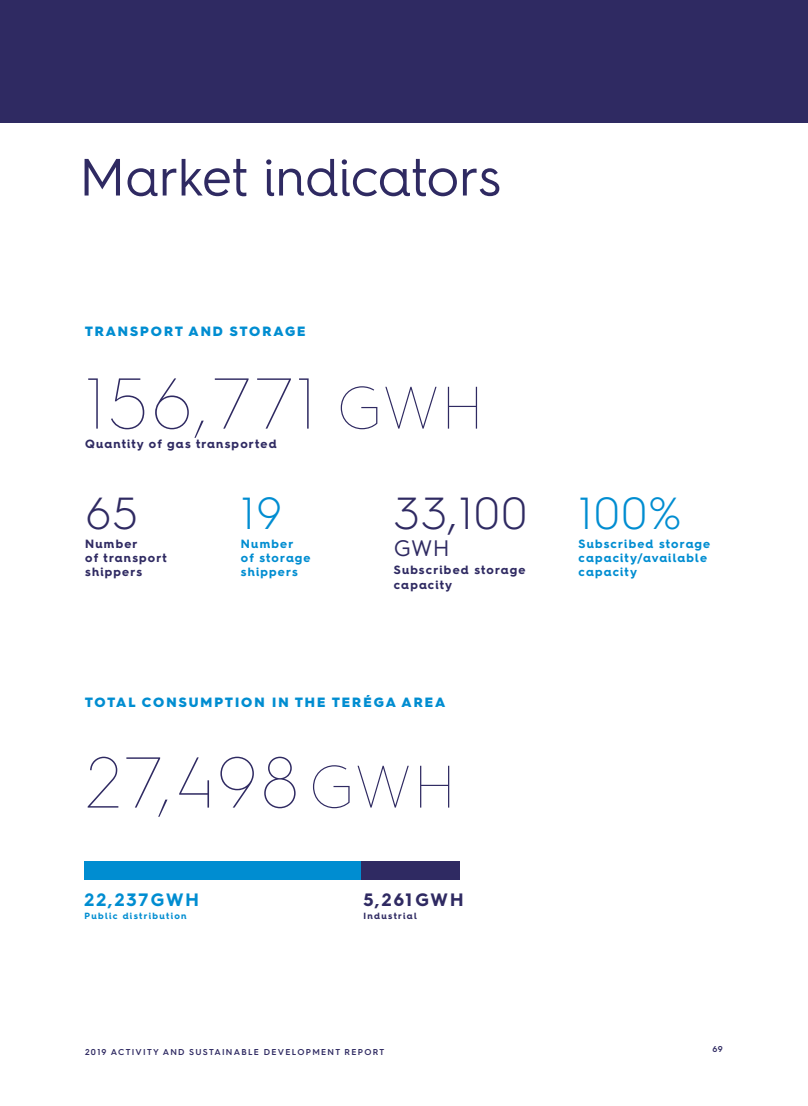
<style>
.page{position:relative;width:808px;height:1106px;background:#fff}
.page>*{position:absolute;margin:0;border:0;box-sizing:border-box;transform-origin:0 0}
.t1{font:100 72px "Hurme Geometric Sans 4";letter-spacing:.025em;color:#2f2a62}
.t2{font:52.5px "Hurme Geometric Sans 4";letter-spacing:-.02em;color:#2f2a62}
.t3{font:300 45px "Hurme Geometric Sans 4";letter-spacing:.025em;color:#2f2a62}
.t4{font:300 45px "Hurme Geometric Sans 4";color:#008dd1}
.t5{font:22.5px "Hurme Geometric Sans 4";color:#2f2a62}
.t6{font:700 18px "Hurme Geometric Sans 4";letter-spacing:.12em;color:#008dd1}
.t7{font:700 18px "Hurme Geometric Sans 4";letter-spacing:.12em;color:#2f2a62}
.t8{font:900 13.5px "Hurme Geometric Sans 4";letter-spacing:.15em;color:#008dd1}
.t9{font:700 12px/14.2px "Hurme Geometric Sans 4";letter-spacing:.1em;color:#2f2a62}
.t10{font:700 12px/14.2px "Hurme Geometric Sans 4";letter-spacing:.1em;color:#008dd1}
.t11{font:700 9px "Hurme Geometric Sans 4";letter-spacing:.15em;color:#008dd1}
.t12{font:700 9px "Hurme Geometric Sans 4";letter-spacing:.145em;color:#2f2a62}
.t13{font:600 8.55px "Hurme Geometric Sans 4";letter-spacing:.15em;color:#2f2a62}
.s1{font-size:60px}
</style>
<div class="page">
<div style="left:0;top:0;width:808px;height:123px;background:#2f2a62"></div>
<div style="left:84px;top:861px;width:277px;height:18px;background:#008dd1"></div>
<div style="left:361px;top:861px;width:98px;height:18px;background:#2f2a62"></div>
<h2 class="t2" style="left:79px;top:140px;width:423px">Market indicators</h2>
<p class="t8" style="left:85px;top:322px;width:222px">TRANSPORT AND STORAGE</p>
<h1 class="t1" style="left:85px;top:356px;width:400px">156,771 <span class="s1">GWH</span></h1>
<p class="t9" style="left:85px;top:436px;width:193px">Quantity of gas transported</p>
<h3 class="t3" style="left:85px;top:483px;width:54px">65</h3>
<p class="t9" style="left:85px;top:536px;width:83px">Number<br>of transport shippers</p>
<h3 class="t4" style="left:241px;top:483px;width:43px">19</h3>
<p class="t10" style="left:241px;top:536px;width:71px">Number<br>of storage shippers</p>
<h3 class="t3" style="left:394px;top:483px;width:135px">33,100</h3>
<h3 class="t5" style="left:394px;top:532px;width:58px">GWH</h3>
<p class="t9" style="left:394px;top:563px;width:133px">Subscribed storage capacity</p>
<p class="t8" style="left:85px;top:692px;width:362px">TOTAL CONSUMPTION IN THE TERÉGA AREA</p>
<h1 class="t1" style="left:85px;top:735px;width:373px">27,498<span class="s1">GWH</span></h1>
<h3 class="t6" style="left:84px;top:887px;width:116px">22,237GWH</h3>
<p class="t11" style="left:84px;top:909px;width:104px">Public distribution</p>
<h3 class="t7" style="left:363px;top:887px;width:102px">5,261GWH</h3>
<p class="t12" style="left:363px;top:909px;width:55px">Industrial</p>
<p class="t13" style="left:85px;top:1045px;width:301px">2019 ACTIVITY AND SUSTAINABLE DEVELOPMENT REPORT</p>
<h3 class="t4" style="left:579px;top:483px;width:105px">100%</h3>
<p class="t10" style="left:579px;top:536px;width:133px">Subscribed storage capacity/available capacity</p>
<p class="t13" style="left:712px;top:1043px;width:12px">69</p>
</div>
